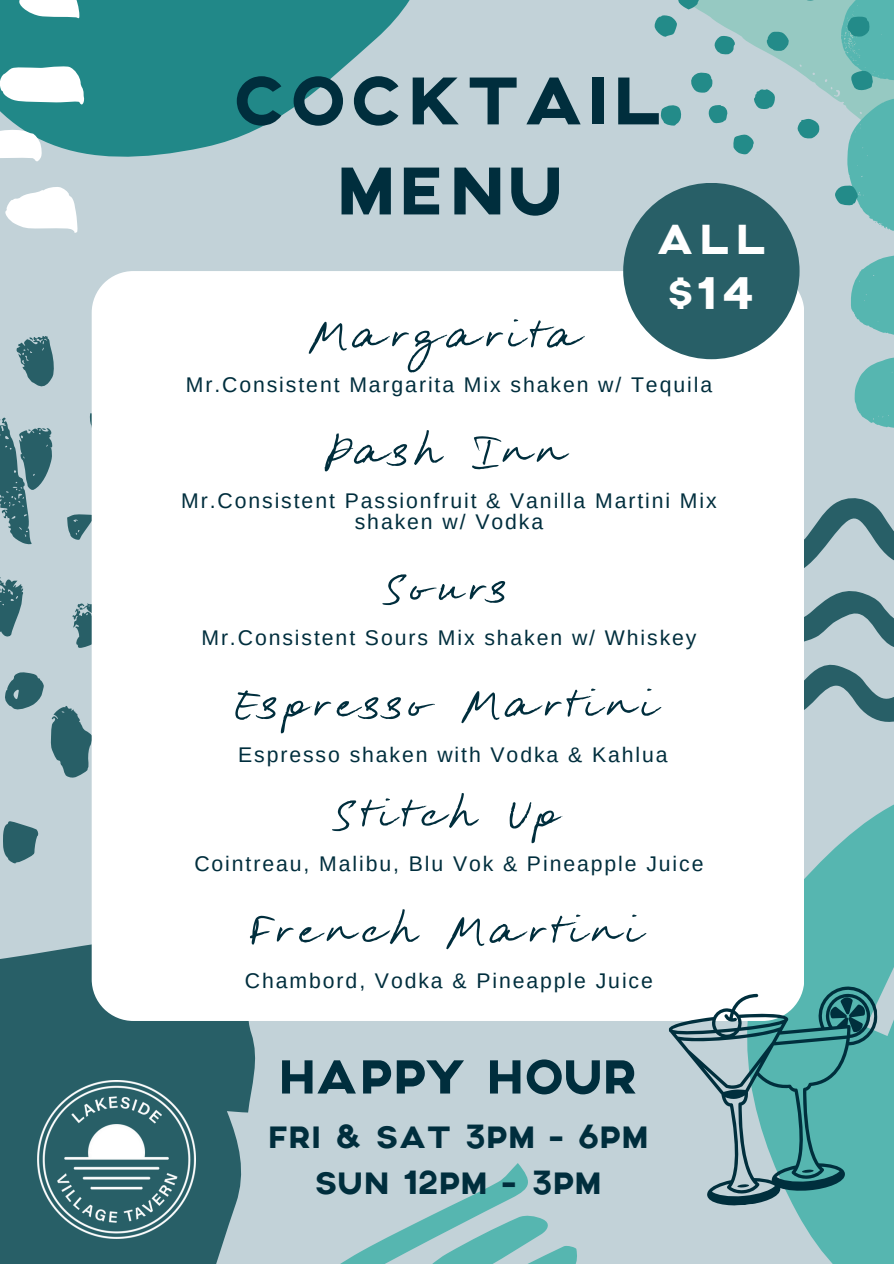
<style>
.page{position:relative;width:894px;height:1264px;background:#fff}
.page>*{position:absolute;margin:0;border:0;box-sizing:border-box;transform-origin:0 0}
.t1{font:72px/90px "Axis";letter-spacing:.05em;color:#002e3d;text-align:center}
.t2{font:69.3px "September Spirit";letter-spacing:.09em;color:#002e3d}
.t3{font:51px "Axis";color:#002e3d}
.t4{font:45px/55.2px "Axis";color:#fff}
.t5{font:33px/46.2px "Axis";color:#002e3d;text-align:center}
.t6{font:21.15px "Arimo";letter-spacing:.09em;color:#002e3d}
</style>
<div class="page">
<div style="left:0;top:0;width:893px;height:1263px;background:#c2d2d8"></div>
<svg style="left:89px;top:411px;width:3px;height:38px"></svg>
<svg style="left:67px;top:514px;width:25px;height:26px"></svg>
<svg style="left:51px;top:705px;width:41px;height:73px"></svg>
<svg style="left:72px;top:603px;width:20px;height:45px"></svg>
<svg style="left:5px;top:672px;width:39px;height:38px"></svg>
<svg style="left:3px;top:821px;width:36px;height:43px"></svg>
<svg style="left:16px;top:336px;width:38px;height:51px"></svg>
<svg style="left:0;top:417px;width:53px;height:127px"></svg>
<svg style="left:0;top:577px;width:24px;height:59px"></svg>
<svg style="left:0;top:931px;width:260px;height:332px;background:#3e7077"></svg>
<svg style="left:795px;top:805px;width:98px;height:458px;fill:#56b6b0"></svg>
<svg style="left:851px;top:255px;width:42px;height:80px"></svg>
<svg style="left:854px;top:357px;width:39px;height:71px"></svg>
<svg style="left:629px;top:0;width:264px;height:239px"></svg>
<svg style="left:0;top:0;width:410px;height:157px;fill:#218888"></svg>
<svg style="left:0;top:66px;width:84px;height:39px;background:#d3e7e7"></svg>
<svg style="left:19px;top:0;width:61px;height:18px"></svg>
<svg style="left:5px;top:187px;width:73px;height:46px"></svg>
<svg style="left:0;top:129px;width:42px;height:33px"></svg>
<svg style="left:804px;top:498px;width:89px;height:224px"></svg>
<svg style="left:342px;top:1163px;width:235px;height:100px"></svg>
<div style="left:92px;top:271px;width:712px;height:749px;background:#fff"></div>
<img style="left:38px;top:1080px;width:157px;height:158px">
<svg style="left:665px;top:982px;width:228px;height:228px"></svg>
<svg style="left:839px;top:996px;width:28px;height:36px"></svg>
<div style="left:623px;top:183px;width:176px;height:176px;background:#285f67;border-radius:50%"></div>
<p class="t1" style="left:233px;top:61px;width:432px">COCKTAIL<br>MENU</p>
<p class="t4" style="left:655px;top:215px;width:113px">ALL $14</p>
<p class="t2" style="left:310px;top:308px;width:273px">Margarita</p>
<h1 class="t6" style="left:186px;top:373px;width:527px">Mr.Consistent Margarita Mix shaken w/ Tequila</h1>
<h2 class="t2" style="left:325px;top:424px;width:244px">Pash Inn</h2>
<p class="t6" style="left:181px;top:489px;width:537px">Mr.Consistent Passionfruit &amp; Vanilla Martini Mix</p>
<p class="t6" style="left:354px;top:510px;width:190px">shaken w/ Vodka</p>
<p class="t2" style="left:383px;top:561px;width:129px">Sours</p>
<p class="t6" style="left:201px;top:626px;width:496px">Mr.Consistent Sours Mix shaken w/ Whiskey</p>
<p class="t2" style="left:233px;top:677px;width:427px">Espresso Martini</p>
<p class="t6" style="left:238px;top:742px;width:431px">Espresso shaken with Vodka &amp; Kahlua</p>
<p class="t2" style="left:332px;top:787px;width:229px">Stitch Up</p>
<p class="t6" style="left:194px;top:852px;width:510px">Cointreau, Malibu, Blu Vok &amp; Pineapple Juice</p>
<p class="t2" style="left:248px;top:903px;width:397px">French Martini</p>
<p class="t6" style="left:245px;top:968px;width:409px">Chambord, Vodka &amp; Pineapple Juice</p>
<p class="t3" style="left:277px;top:1055px;width:362px">HAPPY HOUR</p>
<p class="t5" style="left:267px;top:1116px;width:382px">FRI &amp; SAT 3PM - 6PM<br>SUN 12PM - 3PM</p>
</div>
